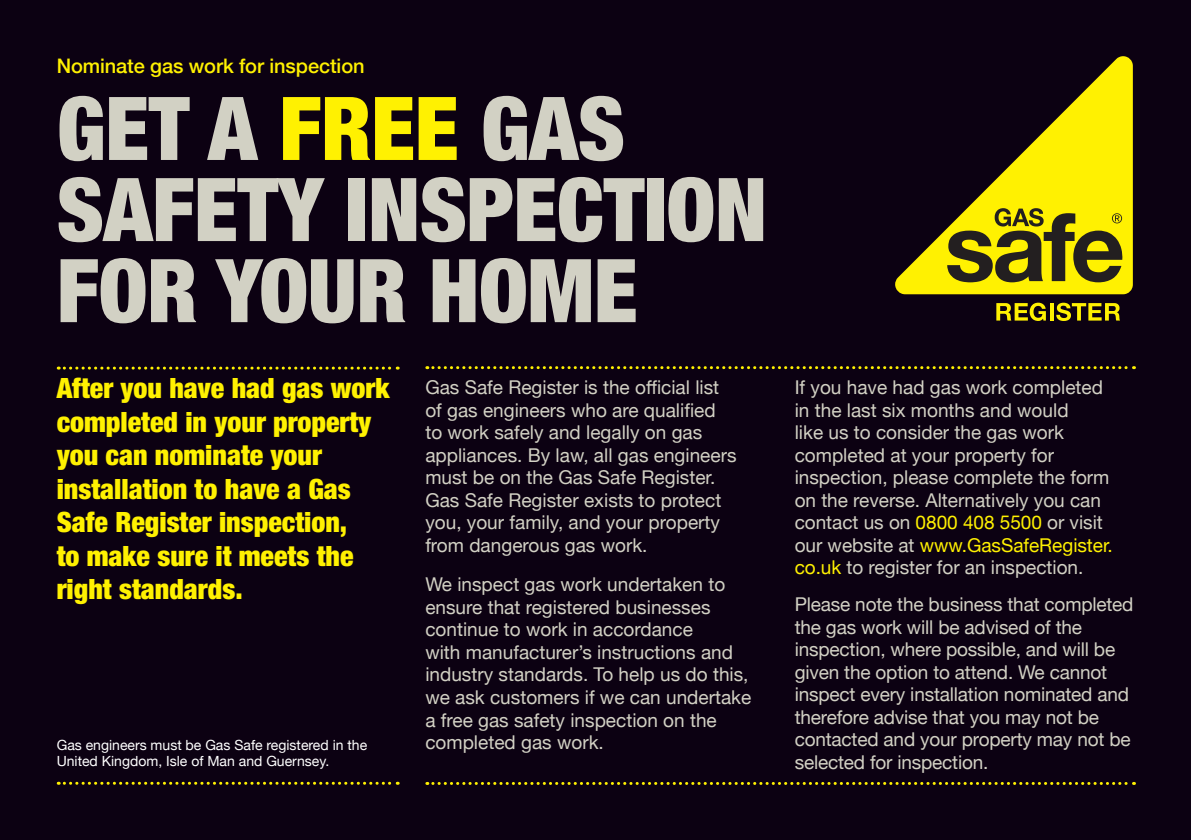
<style>
.page{position:relative;width:1191px;height:840px;background:#fff}
.page>*{position:absolute;margin:0;border:0;box-sizing:border-box;transform-origin:0 0}
.t1{font:900 condensed 88px/81px "Helvetica Neue LT";letter-spacing:-.005em;color:#d2d1c4}
.t2{font:900 condensed 28px/33.4px "Helvetica Neue LT";color:#fff101}
.t3{font:500 20px "Helvetica Neue";letter-spacing:-.005em;color:#fff101}
.t4{font:19px/22.4px "Helvetica Neue";color:#d2d1c4}
.t5{font:14px/16px "Helvetica Neue";color:#fff}
.s1{color:#fff101}
</style>
<div class="page">
<div style="left:0;top:0;width:1191px;height:839px;background:#0c0112"></div>
<svg style="left:58px;top:366px;width:340px;height:3px"></svg>
<svg style="left:58px;top:781px;width:340px;height:3px"></svg>
<svg style="left:427px;top:366px;width:707px;height:3px"></svg>
<svg style="left:427px;top:781px;width:707px;height:3px"></svg>
<svg style="left:895px;top:56px;width:237px;height:238px"></svg>
<svg style="left:996px;top:302px;width:50px;height:19px"></svg>
<svg style="left:1050px;top:303px;width:3px;height:17px"></svg>
<svg style="left:1056px;top:302px;width:64px;height:19px"></svg>
<svg style="left:947px;top:208px;width:175px;height:74px;background:#918810"></svg>
<p class="t3" style="left:57px;top:50px;width:309px">Nominate gas work for inspection</p>
<p class="t1" style="left:57px;top:87px;width:712px">GET A <span class="s1">FREE</span> GAS<br>SAFETY INSPECTION<br>FOR YOUR HOME</p>
<p class="t2" style="left:57px;top:370px;width:334px">After you have had gas work completed in your property you can nominate your installation to have a Gas<br>Safe Register inspection,<br>to make sure it meets the right standards.</p>
<p class="t5" style="left:57px;top:737px;width:312px">Gas engineers must be Gas Safe registered in the<br>United Kingdom, Isle of Man and Guernsey.</p>
<p class="t4" style="left:425px;top:377px;width:295px">Gas Safe Register is the official list of gas engineers who are qualified</p>
<p class="t4" style="left:425px;top:422px;width:313px">to work safely and legally on gas appliances. By law, all gas engineers must be on the Gas Safe Register.<br>Gas Safe Register exists to protect you, your family, and your property from dangerous gas work.</p>
<p class="t4" style="left:425px;top:574px;width:301px">We inspect gas work undertaken to ensure that registered businesses continue to work in accordance</p>
<p class="t4" style="left:425px;top:641px;width:327px">with manufacturer’s instructions and industry standards. To help us do this, we ask customers if we can undertake a free gas safety inspection on the completed gas work.</p>
<p class="t4" style="left:794px;top:377px;width:310px">If you have had gas work completed in the last six months and would</p>
<p class="t4" style="left:794px;top:422px;width:320px">like us to consider the gas work completed at your property for inspection, please complete the form on the reverse. Alternatively you can contact us on <span class="s1">0800 408 5500</span> or visit our website at <span class="s1">www.GasSafeRegister. co.uk</span> to register for an inspection.</p>
<p class="t4" style="left:794px;top:593px;width:340px">Please note the business that completed the gas work will be advised of the inspection, where possible, and will be given the option to attend. We cannot inspect every installation nominated and therefore advise that you may not be contacted and your property may not be selected for inspection.</p>
</div>
